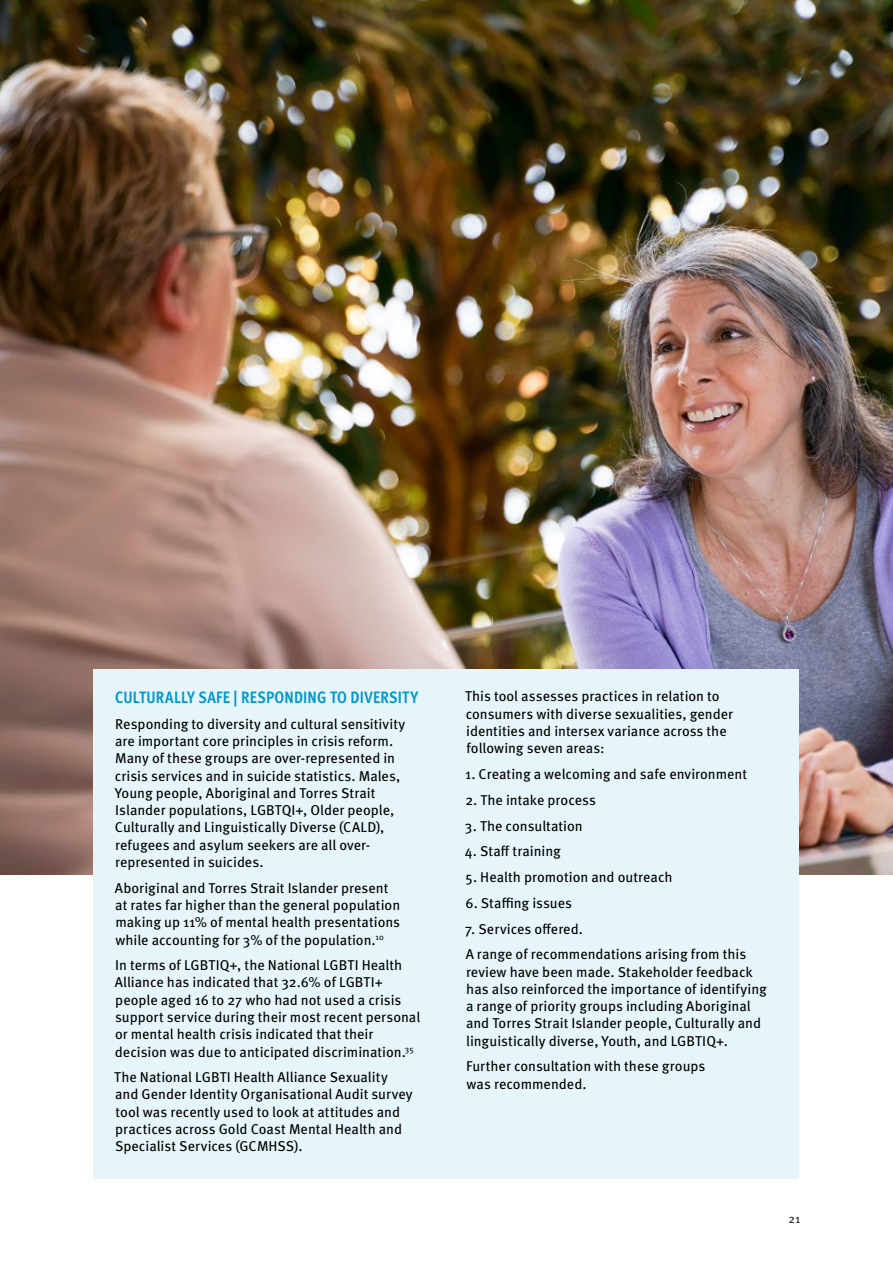
<style>
.page{position:relative;width:893px;height:1263px;background:#fff}
.page>*{position:absolute;margin:0;border:0;box-sizing:border-box;transform-origin:0 0}
.t1{font:700 condensed 16.5px "Meta Pro";letter-spacing:.01em;color:#0098cd}
.t2{font:14.25px/17.2px "Meta Pro";color:#000}
.t3{font:12px "Meta Pro";color:#292829}
</style>
<div class="page">
<img style="left:0;top:0;width:893px;height:875px">
<div style="left:94px;top:669px;width:705px;height:510px;background:#e6f5fa"></div>
<p class="t1" style="left:115px;top:685px;width:305px">CULTURALLY SAFE | RESPONDING TO DIVERSITY</p>
<p class="t2" style="left:115px;top:714px;width:292px">Responding to diversity and cultural sensitivity are important core principles in crisis reform.<br>Many of these groups are over-represented in crisis services and in suicide statistics. Males, Young people, Aboriginal and Torres Strait Islander populations, LGBTQI+, Older people, Culturally and Linguistically Diverse (CALD), refugees and asylum seekers are all over&shy;represented in suicides.</p>
<p class="t2" style="left:115px;top:878px;width:287px">Aboriginal and Torres Strait Islander present at rates far higher than the general population making up 11% of mental health presentations while accounting for 3% of the population.<sup>10</sup></p>
<p class="t2" style="left:115px;top:956px;width:307px">In terms of LGBTIQ+, the National LGBTI Health Alliance has indicated that 32.6% of LGBTI+ people aged 16 to 27 who had not used a crisis support service during their most recent personal or mental health crisis indicated that their decision was due to anticipated discrimination.<sup>35</sup></p>
<p class="t2" style="left:114px;top:1068px;width:300px">The National LGBTI Health Alliance Sexuality and Gender Identity Organisational Audit survey tool was recently used to look at attitudes and practices across Gold Coast Mental Health and Specialist Services (GCMHSS).</p>
<p class="t2" style="left:465px;top:687px;width:269px">This tool assesses practices in relation to consumers with diverse sexualities, gender identities and intersex variance across the following seven areas:</p>
<p class="t2" style="left:465px;top:764px;width:284px">1. Creating a welcoming and safe environment</p>
<p class="t2" style="left:465px;top:790px;width:132px">2. The intake process</p>
<p class="t2" style="left:465px;top:816px;width:119px">3. The consultation</p>
<p class="t2" style="left:465px;top:842px;width:98px">4. Staff training</p>
<p class="t2" style="left:466px;top:867px;width:209px">5. Health promotion and outreach</p>
<p class="t2" style="left:466px;top:893px;width:108px">6. Staffing issues</p>
<p class="t2" style="left:465px;top:915px;width:283px;line-height:25.8px">7. Services offered.<br>A range of recommendations arising from this</p>
<p class="t2" style="left:466px;top:962px;width:302px">review have been made. Stakeholder feedback has also reinforced the importance of identifying a range of priority groups including Aboriginal and Torres Strait Islander people, Culturally and linguistically diverse, Youth, and LGBTIQ+.</p>
<p class="t2" style="left:466px;top:1057px;width:241px">Further consultation with these groups was recommended.</p>
<p class="t3" style="left:789px;top:1210px;width:13px">21</p>
</div>
